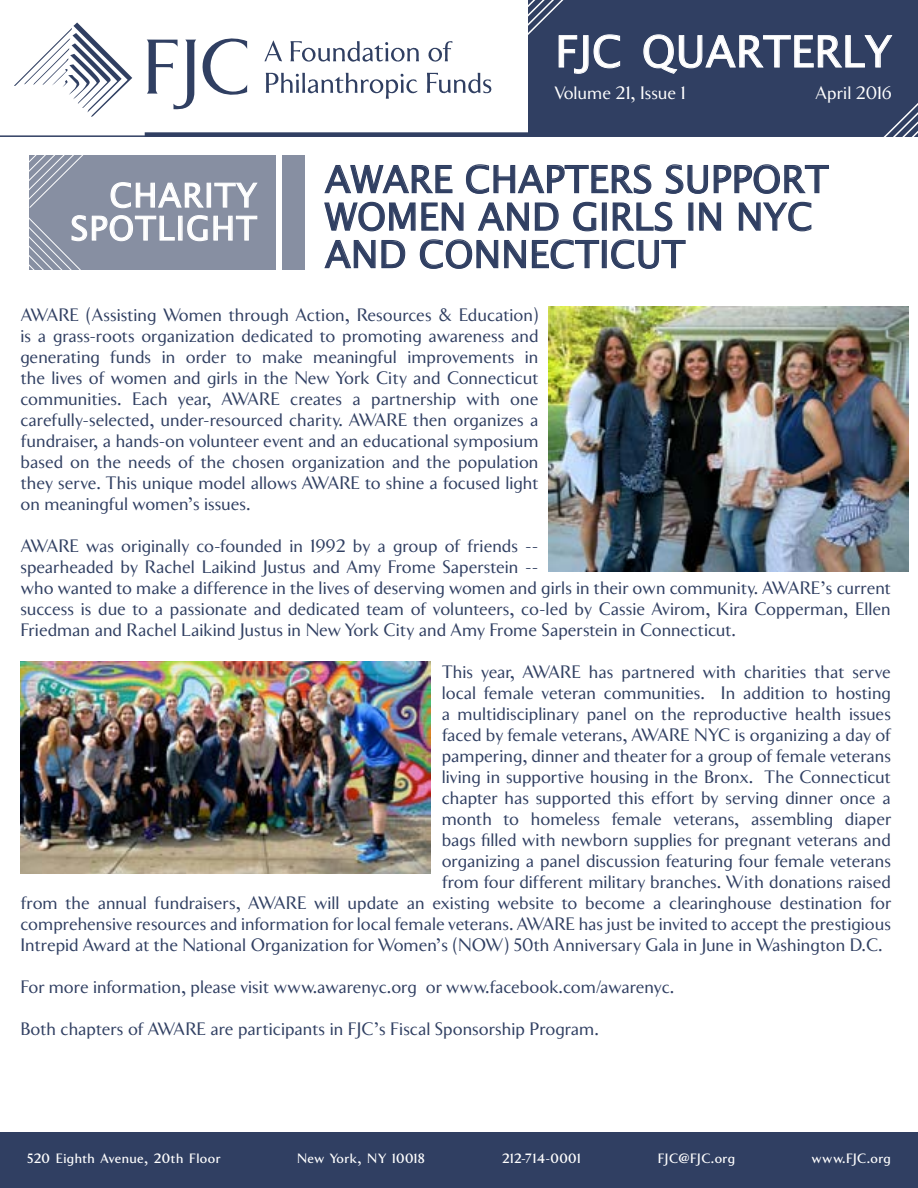
<style>
.page{position:relative;width:918px;height:1188px;background:#fff}
.page>*{position:absolute;margin:0;border:0;box-sizing:border-box;transform-origin:0 0}
.t1{font:43.5px "Lucida Sans Unicode";color:#fff}
.t2{font:37.5px/37.5px "Lucida Sans Unicode";color:#303f62}
.t3{font:33px/33px "Lucida Sans Unicode";letter-spacing:.03em;color:#fff;text-align:right}
.t4{font:18px/21px "Clarice";color:#303f62;text-align:justify}
.t5{font:18px "Clarice";color:#fff}
.t6{font:500 13.5px "Clarice";letter-spacing:.03em;color:#fff}
</style>
<div class="page">
<svg style="left:147px;top:38px;width:100px;height:71px"></svg>
<svg style="left:264px;top:40px;width:18px;height:21px"></svg>
<svg style="left:290px;top:41px;width:129px;height:21px"></svg>
<svg style="left:14px;top:23px;width:118px;height:94px"></svg>
<svg style="left:266px;top:72px;width:152px;height:27px"></svg>
<div style="left:0;top:1133px;width:918px;height:55px;background:#303f62"></div>
<div style="left:528px;top:0;width:390px;height:133px;background:#303f62"></div>
<hr style="left:0;top:135px;width:918px;height:2px;background:#303f62">
<div style="left:145px;top:132px;width:773px;height:5px;background:#303f62"></div>
<svg style="left:883px;top:103px;width:35px;height:34px"></svg>
<div style="left:29px;top:156px;width:247px;height:114px;background:#878fa2"></div>
<img style="left:21px;top:662px;width:409px;height:211px">
<svg style="left:29px;top:155px;width:230px;height:115px"></svg>
<svg style="left:324px;top:165px;width:129px;height:29px"></svg>
<svg style="left:466px;top:164px;width:186px;height:30px"></svg>
<svg style="left:665px;top:164px;width:164px;height:30px"></svg>
<svg style="left:324px;top:201px;width:140px;height:31px"></svg>
<svg style="left:478px;top:202px;width:81px;height:29px"></svg>
<svg style="left:573px;top:201px;width:24px;height:31px"></svg>
<div style="left:602px;top:202px;width:5px;height:29px;border:1px solid #303f62"></div>
<svg style="left:612px;top:201px;width:61px;height:31px"></svg>
<svg style="left:699px;top:202px;width:23px;height:29px"></svg>
<svg style="left:738px;top:201px;width:74px;height:31px"></svg>
<svg style="left:324px;top:240px;width:82px;height:29px"></svg>
<svg style="left:419px;top:239px;width:181px;height:30px"></svg>
<div style="left:602px;top:240px;width:5px;height:28px;border:1px solid #303f62"></div>
<svg style="left:611px;top:239px;width:75px;height:30px"></svg>
<div style="left:282px;top:156px;width:23px;height:114px;background:#878fa2"></div>
<svg style="left:427px;top:0;width:193px;height:94px"></svg>
<svg style="left:644px;top:34px;width:248px;height:40px"></svg>
<img style="left:549px;top:307px;width:360px;height:264px">
<h1 class="t1" style="left:555px;top:17px;width:338px">FJC QUARTERLY</h1>
<p class="t5" style="left:554px;top:82px;width:133px">Volume 21, Issue 1</p>
<p class="t5" style="left:815px;top:82px;width:78px">April 2016</p>
<h2 class="t2" style="left:325px;top:161px;width:505px">AWARE CHAPTERS SUPPORT<br>WOMEN AND GIRLS IN NYC<br>AND CONNECTICUT</h2>
<p class="t4" style="left:21px;top:304px;width:520px">AWARE (Assisting Women through Action, Resources &amp; Education) is a grass-roots organization dedicated to promoting awareness and generating funds in order to make meaningful improvements in the lives of women and girls in the New York City and Connecticut communities. Each year, AWARE creates a partnership with one carefully-selected, under-resourced charity. AWARE then organizes a fundraiser, a hands-on volunteer event and an educational symposium based on the needs of the chosen organization and the population they serve. This unique model allows AWARE to shine a focused light on meaningful women’s issues.</p>
<p class="t4" style="left:21px;top:535px;width:872px;text-align:left">AWARE was originally co-founded in 1992 by a group of friends --<br>spearheaded by Rachel Laikind Justus and Amy Frome Saperstein --<br>who wanted to make a difference in the lives of deserving women and girls in their own community. AWARE’s current success is due to a passionate and dedicated team of volunteers, co-led by Cassie Avirom, Kira Copperman, Ellen Friedman and Rachel Laikind Justus in New York City and Amy Frome Saperstein in Connecticut.</p>
<p class="t4" style="left:442px;top:661px;width:451px">This year, AWARE has partnered with charities that serve</p>
<p class="t4" style="left:442px;top:682px;width:451px">local female veteran communities. In addition to hosting</p>
<p class="t4" style="left:442px;top:703px;width:451px">a multidisciplinary panel on the reproductive health issues</p>
<p class="t4" style="left:442px;top:724px;width:451px">faced by female veterans, AWARE NYC is organizing a day of</p>
<p class="t4" style="left:442px;top:745px;width:451px">pampering, dinner and theater for a group of female veterans</p>
<p class="t4" style="left:442px;top:766px;width:451px">living in supportive housing in the Bronx. The Connecticut</p>
<p class="t4" style="left:442px;top:787px;width:451px">chapter has supported this effort by serving dinner once a</p>
<p class="t4" style="left:442px;top:808px;width:451px">month to homeless female veterans, assembling diaper</p>
<p class="t4" style="left:442px;top:829px;width:451px">bags filled with newborn supplies for pregnant veterans and</p>
<p class="t4" style="left:442px;top:850px;width:451px">organizing a panel discussion featuring four female veterans</p>
<p class="t4" style="left:442px;top:871px;width:451px">from four different military branches. With donations raised</p>
<p class="t4" style="left:21px;top:892px;width:873px">from the annual fundraisers, AWARE will update an existing website to become a clearinghouse destination for</p>
<p class="t4" style="left:21px;top:913px;width:872px">comprehensive resources and information for local female veterans. AWARE has just be invited to accept the prestigious</p>
<p class="t4" style="left:21px;top:934px;width:864px">Intrepid Award at the National Organization for Women’s (NOW) 50th Anniversary Gala in June in Washington D.C.</p>
<p class="t4" style="left:21px;top:976px;width:655px">For more information, please visit www.awarenyc.org or www.facebook.com/awarenyc.</p>
<p class="t4" style="left:21px;top:1018px;width:580px">Both chapters of AWARE are participants in FJC’s Fiscal Sponsorship Program.</p>
<h3 class="t3" style="left:71px;top:179px;width:188px">CHARITY<br>SPOTLIGHT</h3>
<p class="t6" style="left:27px;top:1151px;width:195px">520 Eighth Avenue, 20th Floor</p>
<p class="t6" style="left:297px;top:1151px;width:129px">New York, NY 10018</p>
<p class="t6" style="left:502px;top:1151px;width:80px">212-714-0001</p>
<p class="t6" style="left:658px;top:1151px;width:79px">FJC@FJC.org</p>
<p class="t6" style="left:812px;top:1151px;width:81px">www.FJC.org</p>
</div>
